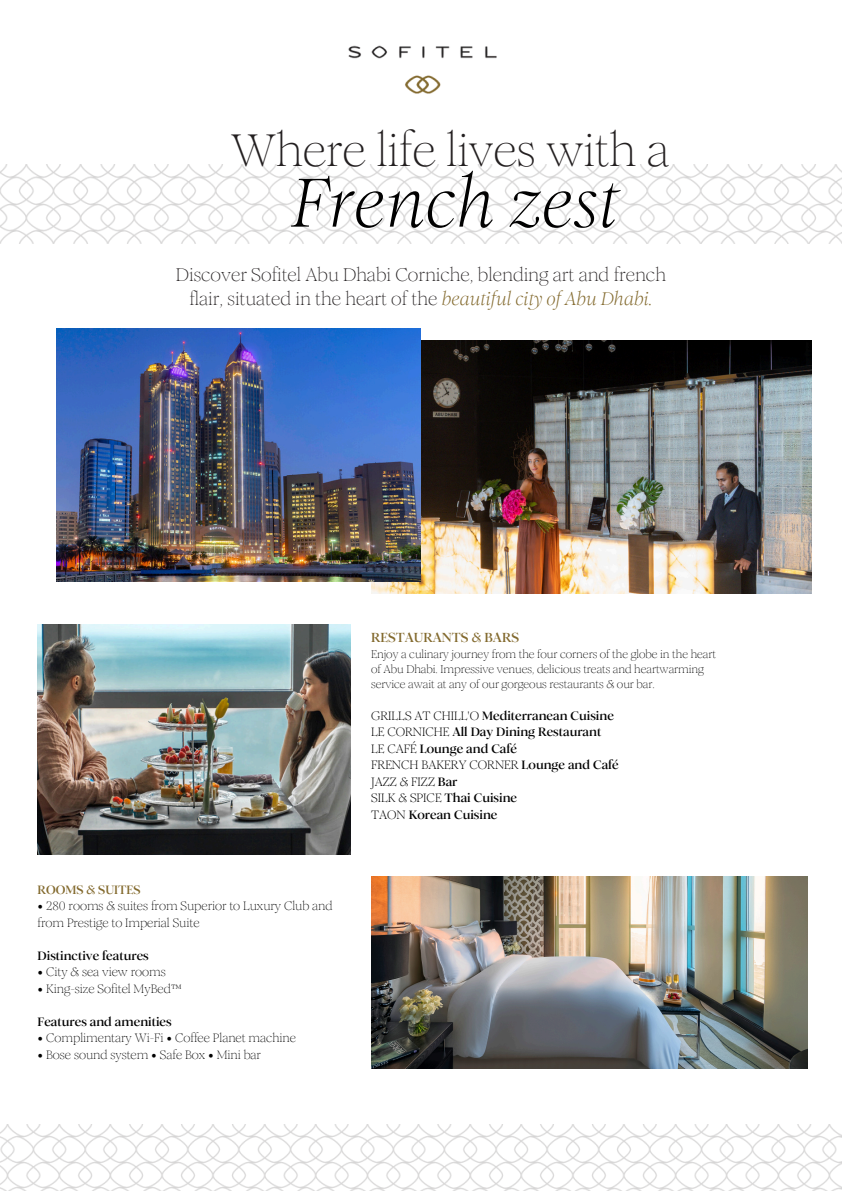
<style>
.page{position:relative;width:842px;height:1191px;background:#fff}
.page>*{position:absolute;margin:0;border:0;box-sizing:border-box;transform-origin:0 0}
.t1{font:italic 68.2px "Romie";color:#000}
.t2{font:300 45.1px "Romie";color:#231f20}
.t3{font:300 18px/23.2px "Romie";color:#231f20;text-align:center}
.t4{font:700 13px "Romie";color:#836a2e}
.t5{font:300 12px "Romie";color:#000}
.t6{font:700 12px "Romie";color:#000}
.t7{font:12px "Romie";color:#000}
.t8{font:700 12px "Romie";color:#836a2e}
.t9{font:300 11px "Romie";color:#000}
.s1{font-weight:400;font-style:italic;color:#836a2e}
.s2{font-weight:400}
.s3{font-weight:700}
</style>
<div class="page">
<img style="left:0;top:1124px;width:842px;height:66px">
<img style="left:0;top:164px;width:842px;height:80px">
<img style="left:348px;top:45px;width:149px;height:49px">
<img style="left:38px;top:624px;width:312px;height:230px">
<img style="left:371px;top:876px;width:436px;height:192px">
<img style="left:371px;top:341px;width:441px;height:252px">
<img style="left:57px;top:328px;width:364px;height:253px">
<p class="t2" style="left:231px;top:121px;width:440px">Where life lives with a</p>
<p class="t1" style="left:291px;top:172px;width:329px">French zest</p>
<p class="t3" style="left:176px;top:263px;width:492px">Discover Sofitel Abu Dhabi Corniche, blending art and french flair, situated in the heart of the <span class="s1">beautiful city of Abu Dhabi.</span></p>
<p class="t8" style="left:38px;top:881px;width:105px">ROOMS &amp; SUITES</p>
<p class="t5" style="left:38px;top:898px;width:296px">• 280 rooms &amp; suites from Superior to Luxury Club and</p>
<p class="t5" style="left:38px;top:914px;width:164px">from Prestige to Imperial Suite</p>
<p class="t6" style="left:38px;top:947px;width:113px">Distinctive features</p>
<p class="t5" style="left:38px;top:964px;width:130px">• City &amp; sea view rooms</p>
<p class="t5" style="left:38px;top:980px;width:146px">• King-size Sofitel MyBed™</p>
<p class="t6" style="left:38px;top:1013px;width:136px">Features and amenities</p>
<p class="t5" style="left:38px;top:1030px;width:260px">• Complimentary Wi-Fi • Coffee Planet machine</p>
<p class="t5" style="left:38px;top:1046px;width:225px">• Bose sound system • Safe Box • Mini bar</p>
<h2 class="t4" style="left:371px;top:629px;width:149px">RESTAURANTS &amp; BARS</h2>
<p class="t9" style="left:371px;top:647px;width:346px">Enjoy a culinary journey from the four corners of the globe in the heart</p>
<h1 class="t9" style="left:371px;top:662px;width:334px">of Abu Dhabi. Impressive venues, delicious treats and heartwarming</h1>
<h3 class="t9" style="left:371px;top:677px;width:285px">service await at any of our gorgeous restaurants &amp; our bar.</h3>
<p class="t6" style="left:371px;top:707px;width:244px"><span class="s2">GRILLS AT CHILL'O</span> Mediterranean Cuisine</p>
<p class="t6" style="left:371px;top:724px;width:232px"><span class="s2">LE CORNICHE</span> All Day Dining Restaurant</p>
<p class="t6" style="left:371px;top:740px;width:147px"><span class="s2">LE CAFÉ</span> Lounge and Café</p>
<p class="t7" style="left:371px;top:757px;width:249px">FRENCH BAKERY CORNER <span class="s3">Lounge and Café</span></p>
<p class="t7" style="left:371px;top:773px;width:88px">JAZZ &amp; FIZZ <span class="s3">Bar</span></p>
<p class="t6" style="left:371px;top:790px;width:147px"><span class="s2">SILK &amp; SPICE</span> Thai Cuisine</p>
<p class="t6" style="left:371px;top:806px;width:128px"><span class="s2">TAON</span> Korean Cuisine</p>
</div>
